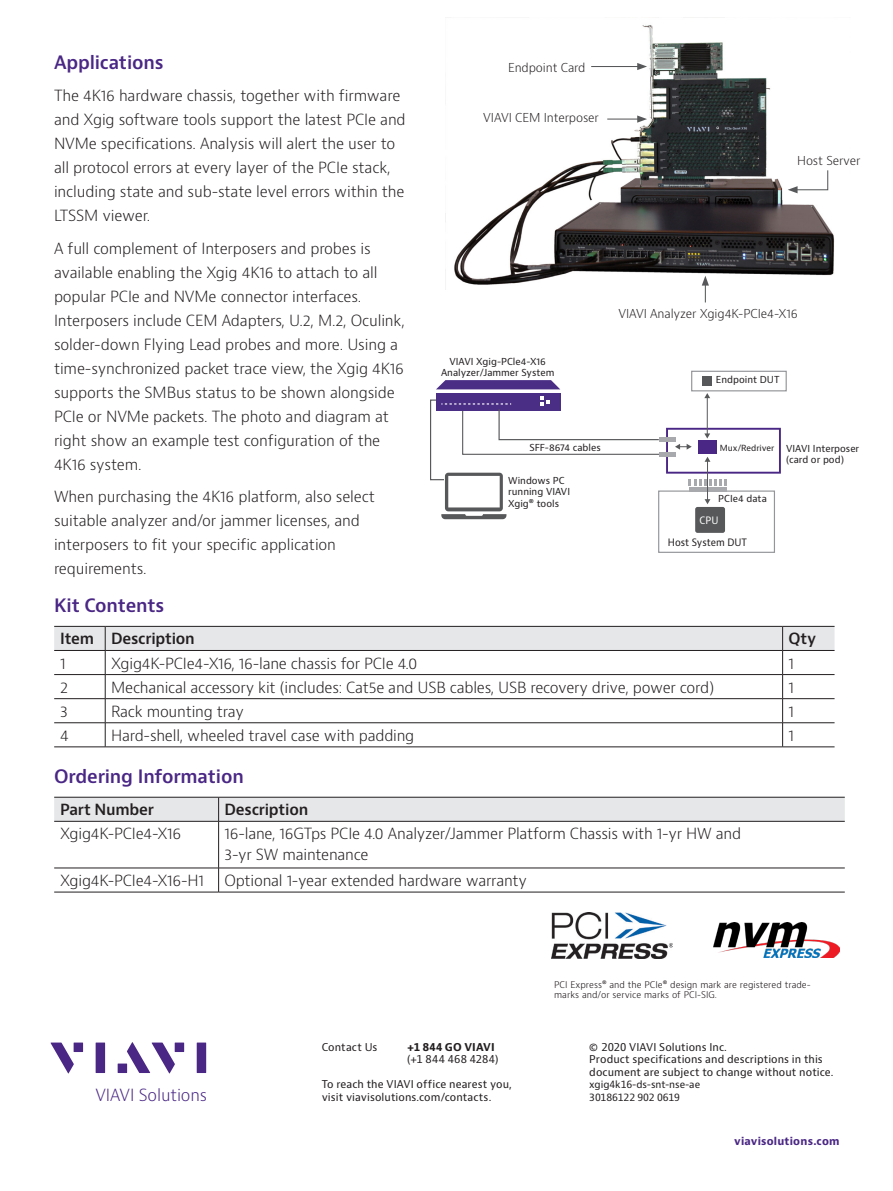
<style>
.page{position:relative;width:893px;height:1191px;background:#fff}
.page>*{position:absolute;margin:0;border:0;box-sizing:border-box;transform-origin:0 0}
.Header_12_16{font:600 18px "Bernino Sans";letter-spacing:-.01em;color:#4a2785}
.H2_Heading_Purple_12{font:600 18px "Bernino Sans";letter-spacing:-.01em;color:#4a2785}
.t1{font:300 16.35px "Bernino Sans";letter-spacing:-.01em;color:#4a2785}
.P_10_16{font:300 15px/24px "Bernino Sans";letter-spacing:-.01em;color:#231f20}
.Table_Copy{font:300 15px/21px "Bernino Sans";letter-spacing:-.015em;color:#231f20}
.TH{font:600 15px "Bernino Sans";letter-spacing:-.015em;color:#231f20}
.P_10_16-2{font:300 12px "Bernino Sans";letter-spacing:-.01em;color:#231f20}
.t2{font:10.5px/12.6px "Bernino Sans";letter-spacing:.01em;color:#231f20}
.t3{font:700 10.5px "Bernino Sans";letter-spacing:.02em;color:#4a2785}
.t4{font:700 10.5px "Bernino Sans";letter-spacing:.015em;color:#231f20}
.t5{font:9.9px "Bernino Sans";letter-spacing:-.005em;color:#231f20;scale:.94 1}
.t6{font:9.9px "Bernino Sans";color:#fff;scale:.94 1}
.t7{font:9.75px/12.6px "Bernino Sans";letter-spacing:-.01em;color:#231f20}
.t8{font:9.45px/11.2px "Bernino Sans";color:#231f20}
.Notes_Footnotes{font:300 9px/10.8px "Bernino Sans";color:#110a0c}
.t9{font:8.25px "Bernino Sans";color:#231f20}
</style>
<div class="page">
<svg style="left:50px;top:1042px;width:24px;height:31px"></svg>
<div style="left:74px;top:1042px;width:9px;height:10px;background:#4a2785"></div>
<div style="left:96px;top:1042px;width:9px;height:31px;background:#4a2785"></div>
<div style="left:175px;top:1042px;width:9px;height:10px;background:#4a2785"></div>
<div style="left:197px;top:1042px;width:9px;height:31px;background:#4a2785"></div>
<svg style="left:127px;top:1042px;width:48px;height:31px"></svg>
<div style="left:118px;top:1063px;width:9px;height:10px;background:#4a2785"></div>
<svg style="left:54px;top:627px;width:780px;height:119px"></svg>
<hr style="left:54px;top:626px;width:51px;height:1px;background:#231f20">
<hr style="left:105px;top:626px;width:678px;height:1px;background:#231f20">
<hr style="left:783px;top:626px;width:51px;height:1px;background:#231f20">
<hr style="left:54px;top:650px;width:51px;height:1px;background:#231f20">
<hr style="left:783px;top:650px;width:51px;height:1px;background:#231f20">
<hr style="left:54px;top:674px;width:51px;height:1px;background:#231f20">
<hr style="left:783px;top:674px;width:51px;height:1px;background:#231f20">
<hr style="left:54px;top:698px;width:51px;height:1px;background:#231f20">
<hr style="left:783px;top:698px;width:51px;height:1px;background:#231f20">
<hr style="left:54px;top:722px;width:51px;height:1px;background:#231f20">
<hr style="left:783px;top:722px;width:51px;height:1px;background:#231f20">
<hr style="left:54px;top:746px;width:51px;height:1px;background:#231f20">
<hr style="left:105px;top:746px;width:678px;height:1px;background:#231f20">
<hr style="left:783px;top:746px;width:51px;height:1px;background:#231f20">
<img style="left:713px;top:923px;width:127px;height:34px">
<img style="left:551px;top:913px;width:122px;height:45px">
<div style="left:666px;top:428px;width:115px;height:45px;border:2px solid #4a2785"></div>
<div style="left:658px;top:490px;width:117px;height:63px;border:1px solid #939598"></div>
<div style="left:691px;top:371px;width:96px;height:20px;border:1px solid #939598"></div>
<div style="left:695px;top:507px;width:30px;height:26px;background:#57585a;border-radius:2px"></div>
<svg style="left:436px;top:380px;width:124px;height:9px"></svg>
<div style="left:436px;top:393px;width:124px;height:18px;background:#4a2e86"></div>
<div style="left:698px;top:440px;width:19px;height:13px;background:#4a2785"></div>
<div style="left:702px;top:376px;width:10px;height:10px;background:#57585a"></div>
<hr style="left:707px;top:397px;width:1px;height:37px;background:#57585a">
<svg style="left:704px;top:393px;width:6px;height:5px"></svg>
<svg style="left:704px;top:433px;width:6px;height:5px"></svg>
<svg style="left:675px;top:444px;width:17px;height:5px"></svg>
<svg style="left:689px;top:479px;width:37px;height:6px"></svg>
<hr style="left:689px;top:487px;width:37px;height:4px;background:#a8a9ad">
<hr style="left:707px;top:461px;width:1px;height:39px;background:#57585a">
<svg style="left:705px;top:457px;width:5px;height:5px"></svg>
<svg style="left:705px;top:499px;width:5px;height:5px"></svg>
<hr style="left:659px;top:437px;width:16px;height:4px;background:#a8a9ad">
<svg style="left:430px;top:396px;width:233px;height:123px"></svg>
<div style="left:659px;top:452px;width:16px;height:5px;background:#a8a9ad"></div>
<div style="left:54px;top:798px;width:791px;height:23px;background:#e6e7e9"></div>
<hr style="left:218px;top:821px;width:1px;height:46px;background:#231f20">
<svg style="left:218px;top:868px;width:1px;height:23px"></svg>
<hr style="left:54px;top:797px;width:165px;height:1px;background:#231f20">
<hr style="left:219px;top:797px;width:626px;height:1px;background:#231f20">
<hr style="left:54px;top:821px;width:165px;height:1px;background:#231f20">
<hr style="left:219px;top:821px;width:626px;height:1px;background:#231f20">
<hr style="left:54px;top:867px;width:165px;height:1px;background:#231f20">
<hr style="left:219px;top:867px;width:626px;height:1px;background:#231f20">
<hr style="left:54px;top:891px;width:165px;height:1px;background:#231f20">
<hr style="left:219px;top:891px;width:626px;height:1px;background:#231f20">
<img style="left:445px;top:17px;width:390px;height:273px">
<hr style="left:591px;top:66px;width:49px;height:1px;background:#57585a">
<svg style="left:637px;top:63px;width:10px;height:7px"></svg>
<hr style="left:607px;top:119px;width:33px;height:1px;background:#57585a">
<svg style="left:637px;top:115px;width:10px;height:8px"></svg>
<svg style="left:788px;top:169px;width:41px;height:24px"></svg>
<svg style="left:702px;top:276px;width:7px;height:26px"></svg>
<p class="H2_Heading_Purple_12" style="left:54px;top:50px;width:111px">Applications</p>
<p class="P_10_16" style="left:54px;top:84px;width:353px">The 4K16 hardware chassis, together with firmware and Xgig software tools support the latest PCIe and NVMe specifications. Analysis will alert the user to all protocol errors at every layer of the PCIe stack, including state and sub-state level errors within the LTSSM viewer.</p>
<p class="P_10_16" style="left:54px;top:236px;width:352px">A full complement of Interposers and probes is available enabling the Xgig 4K16 to attach to all popular PCIe and NVMe connector interfaces.<br>Interposers include CEM Adapters, U.2, M.2, Oculink, solder-down Flying Lead probes and more. Using a time-synchronized packet trace view, the Xgig 4K16 supports the SMBus status to be shown alongside PCIe or NVMe packets. The photo and diagram at right show an example test configuration of the 4K16 system.</p>
<p class="P_10_16" style="left:54px;top:485px;width:322px">When purchasing the 4K16 platform, also select suitable analyzer and/or jammer licenses, and interposers to fit your specific application requirements.</p>
<p class="P_10_16-2" style="left:508px;top:59px;width:79px">Endpoint Card</p>
<p class="P_10_16-2" style="left:483px;top:109px;width:117px">VIAVI CEM Interposer</p>
<p class="P_10_16-2" style="left:797px;top:153px;width:65px">Host Server</p>
<p class="t8" style="left:441px;top:355px;width:115px;text-align:center">VIAVI Xgig-PCle4-X16<br>Analyzer/Jammer System</p>
<p class="P_10_16-2" style="left:618px;top:305px;width:181px">VIAVI Analyzer Xgig4K-PCIe4-X16</p>
<p class="t8" style="left:716px;top:374px;width:65px">Endpoint DUT</p>
<p class="t8" style="left:529px;top:442px;width:73px">SFF-8674 cables</p>
<p class="t8" style="left:786px;top:443px;width:75px">VIAVI Interposer (card or pod)</p>
<p class="t9" style="left:720px;top:442px;width:56px">Mux/Redriver</p>
<p class="t8" style="left:508px;top:475px;width:63px">Windows PC running VIAVI<br>Xgig® tools</p>
<p class="t8" style="left:718px;top:493px;width:50px">PCIe4 data</p>
<p class="t6" style="left:700px;top:514px;width:22px">CPU</p>
<p class="t5" style="left:668px;top:535px;width:86px">Host System DUT</p>
<p class="Header_12_16" style="left:54px;top:593px;width:112px">Kit Contents</p>
<p class="TH" style="left:60px;top:629px;width:35px">Item</p>
<p class="TH" style="left:111px;top:629px;width:85px">Description</p>
<p class="TH" style="left:789px;top:629px;width:29px">Qty</p>
<p class="Table_Copy" style="left:60px;top:653px;width:7px">1</p>
<p class="Table_Copy" style="left:111px;top:653px;width:308px">Xgig4K-PCIe4-X16, 16-lane chassis for PCIe 4.0</p>
<p class="Table_Copy" style="left:789px;top:653px;width:7px">1</p>
<p class="Table_Copy" style="left:60px;top:677px;width:10px">2</p>
<p class="Table_Copy" style="left:111px;top:677px;width:604px">Mechanical accessory kit (includes: Cat5e and USB cables, USB recovery drive, power cord)</p>
<p class="Table_Copy" style="left:789px;top:677px;width:7px">1</p>
<p class="Table_Copy" style="left:60px;top:701px;width:9px">3</p>
<p class="Table_Copy" style="left:111px;top:701px;width:134px">Rack mounting tray</p>
<p class="Table_Copy" style="left:789px;top:701px;width:7px">1</p>
<p class="Table_Copy" style="left:60px;top:725px;width:10px">4</p>
<p class="Table_Copy" style="left:111px;top:725px;width:305px">Hard-shell, wheeled travel case with padding</p>
<p class="Table_Copy" style="left:789px;top:725px;width:7px">1</p>
<p class="Header_12_16" style="left:54px;top:764px;width:191px">Ordering Information</p>
<p class="TH" style="left:60px;top:800px;width:95px">Part Number</p>
<p class="TH" style="left:225px;top:800px;width:85px">Description</p>
<p class="Table_Copy" style="left:60px;top:823px;width:123px">Xgig4K-PCIe4-X16</p>
<p class="Table_Copy" style="left:225px;top:823px;width:518px">16-lane, 16GTps PCIe 4.0 Analyzer/Jammer Platform Chassis with 1-yr HW and<br>3-yr SW maintenance</p>
<p class="Table_Copy" style="left:60px;top:870px;width:145px">Xgig4K-PCIe4-X16-H1</p>
<p class="Table_Copy" style="left:225px;top:870px;width:304px">Optional 1-year extended hardware warranty</p>
<p class="t1" style="left:96px;top:1084px;width:113px">VIAVI Solutions</p>
<p class="t2" style="left:322px;top:1040px;width:57px">Contact Us</p>
<p class="t4" style="left:407px;top:1040px;width:89px">+1 844 GO VIAVI</p>
<p class="t2" style="left:407px;top:1053px;width:93px">(+1 844 468 4284)</p>
<p class="t2" style="left:322px;top:1078px;width:192px">To reach the VIAVI office nearest you, visit viavisolutions.com/contacts.</p>
<p class="Notes_Footnotes" style="left:554px;top:979px;width:258px">PCI Express® and the PCIe® design mark are registered trade&shy;marks and/or service marks of PCI-SIG.</p>
<p class="t2" style="left:589px;top:1040px;width:246px">© 2020 VIAVI Solutions Inc.<br>Product specifications and descriptions in this document are subject to change without notice.</p>
<p class="t7" style="left:589px;top:1078px;width:112px">xgig4k16-ds-snt-nse-ae<br>30186122 902 0619</p>
<p class="t3" style="left:734px;top:1134px;width:107px">viavisolutions.com</p>
</div>
